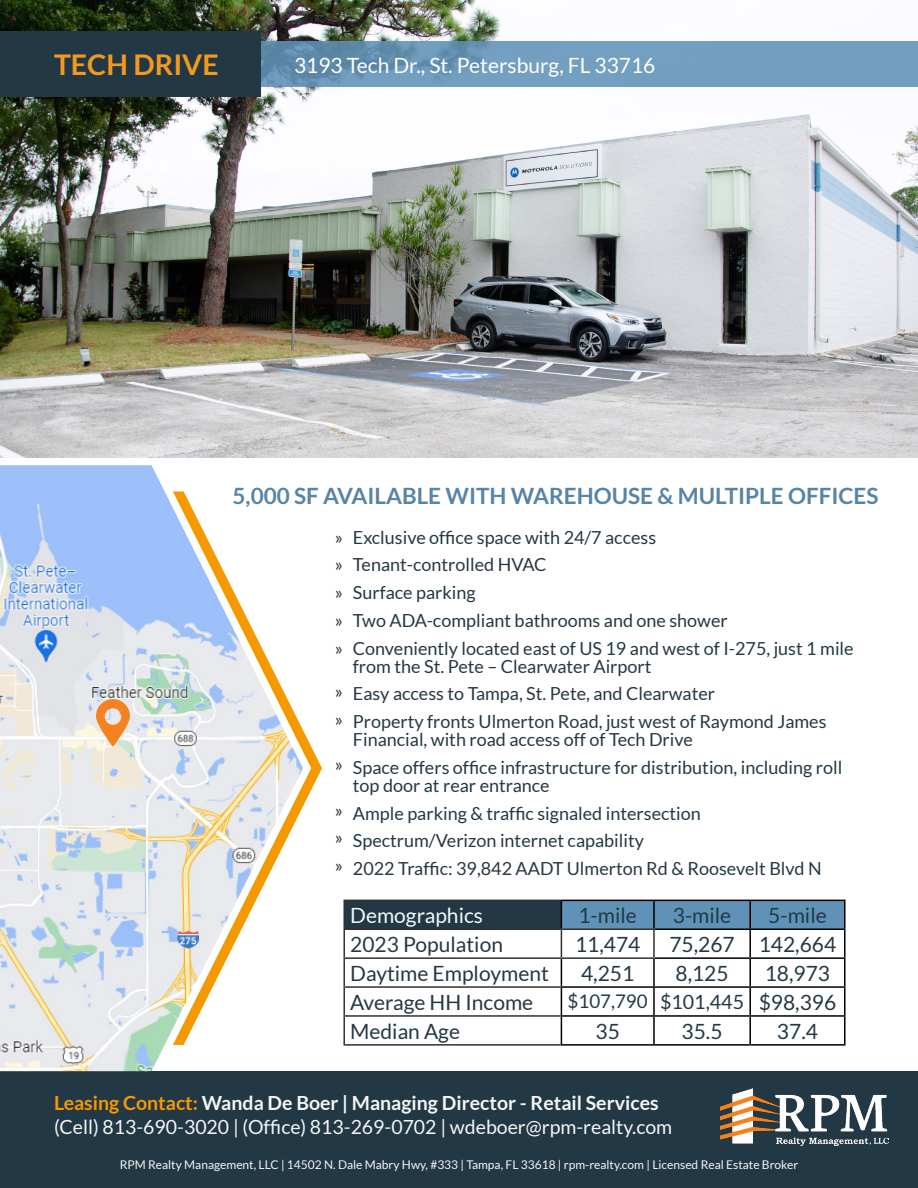
<style>
.page{position:relative;width:918px;height:1188px;background:#fff}
.page>*{position:absolute;margin:0;border:0;box-sizing:border-box;transform-origin:0 0}
.t1{font:700 28.5px "Lato";color:#f4991f}
.t2{font:700 22.5px "Lato";color:#5784a7}
.t3{font:21px "Lato";color:#243944}
.t4{font:21px "Lato";color:#fff}
.t5{font:21px "Lato";color:#f2f9fa}
.t6{font:19.5px/23.4px "Lato";color:#f5f5f5}
.t7{font:18.75px "Lato";color:#243944}
.t8{font:18px/27.8px "Lato";color:#243944}
.t9{font:12px "Lato";color:#f5f5f5}
.s1{font-size:19.65px}
.s2{font-size:21px}
.s3{font-weight:700;color:#f59900}
.s4{font-weight:700}
</style>
<div class="page">
<img style="left:0;top:0;width:918px;height:457px">
<svg style="left:261px;top:41px;width:657px;height:46px;background:#6e9abb"></svg>
<div style="left:0;top:32px;width:261px;height:65px;background:#223845"></div>
<div style="left:0;top:1071px;width:918px;height:117px;background:#223845"></div>
<img style="left:0;top:465px;width:303px;height:606px">
<img style="left:720px;top:1089px;width:168px;height:57px">
<div style="left:344px;top:900px;width:217px;height:29px;background:#223845"></div>
<hr style="left:343px;top:900px;width:218px;height:1px;background:#313131">
<hr style="left:343px;top:901px;width:2px;height:27px;background:#313131">
<hr style="left:750px;top:900px;width:96px;height:1px;background:#000">
<hr style="left:844px;top:901px;width:2px;height:27px;background:#000">
<hr style="left:343px;top:928px;width:218px;height:2px;background:#313131">
<hr style="left:343px;top:930px;width:2px;height:27px;background:#313131">
<hr style="left:750px;top:928px;width:96px;height:2px;background:#000">
<hr style="left:844px;top:930px;width:2px;height:27px;background:#000">
<hr style="left:343px;top:957px;width:218px;height:2px;background:#313131">
<hr style="left:343px;top:959px;width:2px;height:27px;background:#313131">
<hr style="left:343px;top:986px;width:218px;height:2px;background:#313131">
<hr style="left:343px;top:988px;width:2px;height:27px;background:#313131">
<hr style="left:343px;top:1015px;width:218px;height:2px;background:#313131">
<hr style="left:343px;top:1017px;width:2px;height:27px;background:#313131">
<hr style="left:343px;top:1044px;width:218px;height:2px;background:#313131">
<hr style="left:750px;top:957px;width:96px;height:2px;background:#000">
<hr style="left:844px;top:959px;width:2px;height:27px;background:#000">
<hr style="left:750px;top:986px;width:96px;height:2px;background:#000">
<hr style="left:844px;top:988px;width:2px;height:27px;background:#000">
<svg style="left:561px;top:900px;width:284px;height:144px"></svg>
<hr style="left:654px;top:1015px;width:96px;height:2px;background:#000101">
<hr style="left:750px;top:1015px;width:96px;height:2px;background:#000101">
<hr style="left:844px;top:1017px;width:2px;height:27px;background:#000101">
<hr style="left:561px;top:1044px;width:93px;height:2px;background:#000101">
<hr style="left:654px;top:1044px;width:96px;height:2px;background:#000101">
<hr style="left:750px;top:1044px;width:96px;height:2px;background:#000101">
<svg style="left:96px;top:699px;width:34px;height:48px;background:#efb480"></svg>
<h1 class="t1" style="left:54px;top:48px;width:166px">TECH DRIVE</h1>
<p class="t4" style="left:294px;top:53px;width:363px">3193 Tech Dr., St. Petersburg, FL 33716</p>
<p class="t2" style="left:233px;top:483px;width:647px">5,000 SF AVAILABLE WITH WAREHOUSE &amp; MULTIPLE OFFICES</p>
<p class="t8" style="left:335px;top:523px;width:10px;text-align:justify">» » » » »</p>
<p class="t8" style="left:335px;top:678px;width:10px">» »</p>
<p class="t8" style="left:335px;top:750px;width:10px">»</p>
<p class="t8" style="left:335px;top:796px;width:10px;text-align:justify">» » »</p>
<p class="t8" style="left:353px;top:523px;width:502px">Exclusive office space with 24/7 access<br>Tenant-controlled HVAC<br>Surface parking<br>Two ADA-compliant bathrooms and one shower<br>Conveniently located east of US 19 and west of I-275, just 1 mile</p>
<p class="t8" style="left:353px;top:652px;width:475px">from the St. Pete – Clearwater Airport<br>Easy access to Tampa, St. Pete, and Clearwater<br>Property fronts Ulmerton Road, just west of Raymond James</p>
<p class="t8" style="left:353px;top:726px;width:491px">Financial, with road access off of Tech Drive<br>Space offers office infrastructure for distribution, including roll</p>
<p class="t8" style="left:353px;top:771px;width:470px">top door at rear entrance<br>Ample parking &amp; traffic signaled intersection Spectrum/Verizon internet capability<br>2022 Traffic: 39,842 AADT Ulmerton Rd &amp; Roosevelt Blvd N</p>
<p class="t5" style="left:350px;top:904px;width:134px">Demographics</p>
<p class="t3" style="left:578px;top:904px;width:60px">1-mile</p>
<p class="t3" style="left:673px;top:904px;width:60px">3-mile</p>
<p class="t3" style="left:768px;top:904px;width:60px">5-mile</p>
<p class="t3" style="left:350px;top:933px;width:154px">2023 Population</p>
<p class="t3" style="left:575px;top:933px;width:67px">11,474</p>
<p class="t3" style="left:669px;top:933px;width:168px">75,267 142,664</p>
<p class="t3" style="left:350px;top:962px;width:200px">Daytime Employment</p>
<p class="t3" style="left:581px;top:962px;width:55px">4,251</p>
<p class="t3" style="left:675px;top:962px;width:55px">8,125</p>
<p class="t3" style="left:765px;top:962px;width:67px">18,973</p>
<p class="t3" style="left:350px;top:991px;width:185px">Average HH Income</p>
<p class="t7" style="left:568px;top:991px;width:270px">$107,790 <span class="s1">$101,445</span> <span class="s2">$98,396</span></p>
<p class="t3" style="left:350px;top:1020px;width:111px">Median Age</p>
<p class="t3" style="left:596px;top:1020px;width:26px">35</p>
<p class="t3" style="left:682px;top:1020px;width:42px">35.5</p>
<p class="t3" style="left:777px;top:1020px;width:42px">37.4</p>
<p class="t6" style="left:54px;top:1092px;width:620px"><span class="s3">Leasing Contact:</span> <span class="s4">Wanda De Boer | Managing Director - Retail Services </span>(Cell) 813-690-3020 | (Office) 813-269-0702 | wdeboer@rpm-realty.com</p>
<p class="t9" style="left:120px;top:1158px;width:680px">RPM Realty Management, LLC | 14502 N. Dale Mabry Hwy, #333 | Tampa, FL 33618 | rpm-realty.com | Licensed Real Estate Broker</p>
</div>
